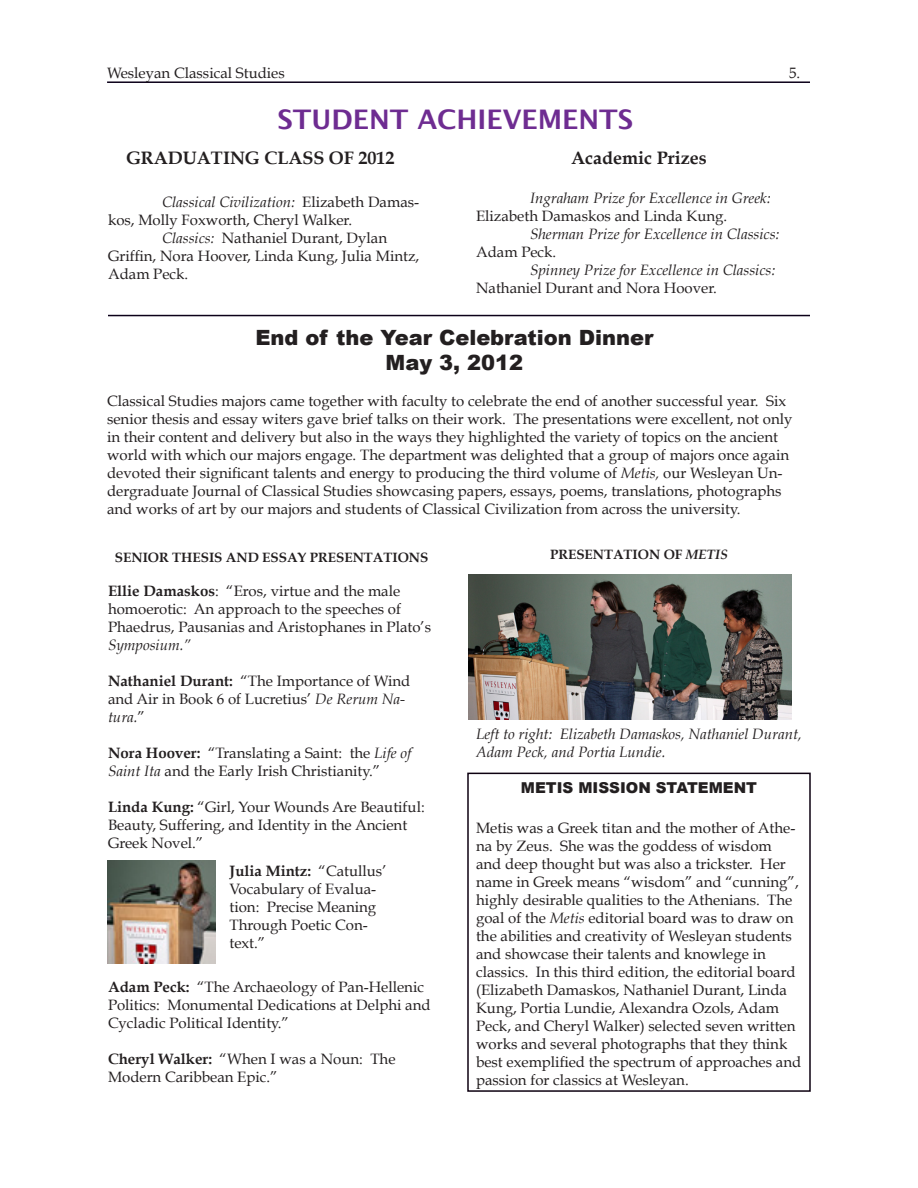
<style>
.page{position:relative;width:918px;height:1188px;background:#fff}
.page>*{position:absolute;margin:0;border:0;box-sizing:border-box;transform-origin:0 0}
.t1{font:700 27px "Lucida Grande";color:#6e2c91}
.t2{font:900 21px "Arial";color:#231f20}
.t3{font:700 18px "Book Antiqua";color:#231f20}
.t4{font:15px/18px "Book Antiqua";color:#231f20}
.t5{font:italic 15px/18px "Book Antiqua";color:#231f20}
.t6{font:900 15px "Arial";color:#231f20}
.t7{font:700 13.5px "Book Antiqua";color:#231f20}
.s1{font-style:italic}
.s2{font-style:normal}
.s3{font-weight:700}
</style>
<div class="page">
<img style="left:107px;top:860px;width:108px;height:104px">
<img style="left:468px;top:574px;width:324px;height:146px">
<hr style="left:108px;top:315px;width:702px;height:1px;background:#0c0019">
<hr style="left:107px;top:81px;width:703px;height:2px;background:#0c0019">
<div style="left:467px;top:773px;width:344px;height:319px;border:2px solid #0d0010"></div>
<p class="t4" style="left:107px;top:64px;width:179px">Wesleyan Classical Studies</p>
<p class="t4" style="left:789px;top:64px;width:13px">5.</p>
<p class="t1" style="left:278px;top:98px;width:357px">STUDENT ACHIEVEMENTS</p>
<p class="t3" style="left:126px;top:147px;width:270px">GRADUATING CLASS OF 2012</p>
<p class="t4" style="left:108px;top:193px;width:313px;text-indent:54px"><span class="s1">Classical Civilization:</span> Elizabeth Damas&shy;kos, Molly Foxworth, Cheryl Walker.</p>
<p class="t4" style="left:108px;top:229px;width:313px;text-indent:54px"><span class="s1">Classics:</span> Nathaniel Durant, Dylan<br>Griffin, Nora Hoover, Linda Kung, Julia Mintz,<br>Adam Peck.</p>
<p class="t3" style="left:571px;top:147px;width:137px">Academic Prizes</p>
<p class="t5" style="left:476px;top:190px;width:296px;text-indent:54px">Ingraham Prize for Excellence in Greek:<br><span class="s2">Elizabeth Damaskos and Linda Kung.</span></p>
<p class="t5" style="left:476px;top:226px;width:305px;text-indent:54px">Sherman Prize for Excellence in Classics:<br><span class="s2">Adam Peck.</span></p>
<p class="t5" style="left:476px;top:262px;width:301px;text-indent:54px">Spinney Prize for Excellence in Classics:<br><span class="s2">Nathaniel Durant and Nora Hoover.</span></p>
<p class="t2" style="left:255px;top:322px;width:400px">End of the Year Celebration Dinner</p>
<p class="t2" style="left:386px;top:348px;width:139px">May 3, 2012</p>
<p class="t4" style="left:107px;top:392px;width:687px">Classical Studies majors came together with faculty to celebrate the end of another successful year. Six senior thesis and essay witers gave brief talks on their work. The presentations were excellent, not only in their content and delivery but also in the ways they highlighted the variety of topics on the ancient world with which our majors engage. The department was delighted that a group of majors once again devoted their significant talents and energy to producing the third volume of <span class="s1">Metis,</span> our Wesleyan Un&shy;dergraduate Journal of Classical Studies showcasing papers, essays, poems, translations, photographs and works of art by our majors and students of Classical Civilization from across the university.</p>
<p class="t7" style="left:115px;top:549px;width:315px">SENIOR THESIS AND ESSAY PRESENTATIONS</p>
<p class="t4" style="left:108px;top:582px;width:325px"><span class="s3">Ellie Damaskos</span>: “Eros, virtue and the male homoerotic: An approach to the speeches of Phaedrus, Pausanias and Aristophanes in Plato’s <span class="s1">Symposium.”</span></p>
<p class="t4" style="left:108px;top:672px;width:304px"><span class="s3">Nathaniel Durant:</span> “The Importance of Wind and Air in Book 6 of Lucretius’ <span class="s1">De Rerum Na&shy;tura.</span>”</p>
<p class="t4" style="left:108px;top:744px;width:305px"><span class="s3">Nora Hoover:</span> “Translating a Saint: the <span class="s1">Life of<br>Saint Ita</span> and the Early Irish Christianity.”</p>
<p class="t4" style="left:108px;top:798px;width:318px"><span class="s3">Linda Kung:</span> “Girl, Your Wounds Are Beautiful:<br>Beauty, Suffering, and Identity in the Ancient<br>Greek Novel.”</p>
<p class="t4" style="left:230px;top:862px;width:159px"><span class="s3">Julia Mintz:</span> “Catullus’<br>Vocabulary of Evalua&shy;tion: Precise Meaning<br>Through Poetic Con&shy;text.”</p>
<p class="t4" style="left:108px;top:978px;width:324px"><span class="s3">Adam Peck:</span> “The Archaeology of Pan-Hellenic<br>Politics: Monumental Dedications at Delphi and<br>Cycladic Political Identity.”</p>
<p class="t4" style="left:108px;top:1050px;width:289px"><span class="s3">Cheryl Walker:</span> “When I was a Noun: The<br>Modern Caribbean Epic.”</p>
<p class="t7" style="left:550px;top:547px;width:179px">PRESENTATION OF <span class="s1">METIS</span></p>
<p class="t5" style="left:476px;top:725px;width:327px">Left to right: Elizabeth Damaskos, Nathaniel Durant,<br>Adam Peck, and Portia Lundie.</p>
<p class="t6" style="left:521px;top:777px;width:238px">METIS MISSION STATEMENT</p>
<p class="t4" style="left:476px;top:819px;width:327px">Metis was a Greek titan and the mother of Athe&shy;na by Zeus. She was the goddess of wisdom<br>and deep thought but was also a trickster. Her name in Greek means “wisdom” and “cunning”, highly desirable qualities to the Athenians. The goal of the <span class="s1">Metis</span> editorial board was to draw on the abilities and creativity of Wesleyan students and showcase their talents and knowlege in classics. In this third edition, the editorial board (Elizabeth Damaskos, Nathaniel Durant, Linda Kung, Portia Lundie, Alexandra Ozols, Adam Peck, and Cheryl Walker) selected seven written works and several photographs that they think best exemplified the spectrum of approaches and passion for classics at Wesleyan.</p>
</div>
